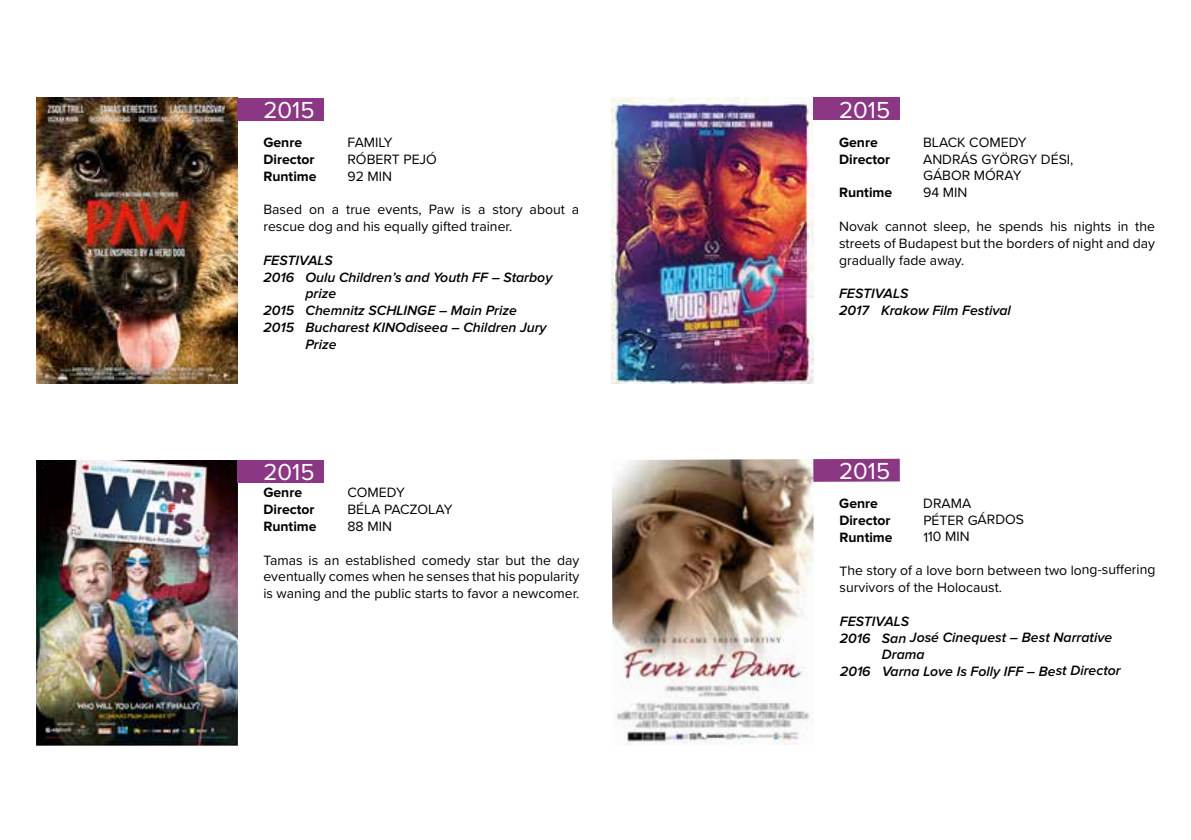
<style>
.page{position:relative;width:1191px;height:840px;background:#fff}
.page>*{position:absolute;margin:0;border:0;box-sizing:border-box;transform-origin:0 0}
.t1{font:24px "Proxima Nova";color:#fff}
.t2{font:14px/16.8px "Proxima Nova";color:#000}
.t3{font:italic 600 14px/16.8px "Proxima Nova";color:#000}
.t4{font:700 14px "Proxima Nova";color:#000}
</style>
<div class="page">
<img style="left:36px;top:98px;width:202px;height:285px">
<div style="left:238px;top:98px;width:86px;height:22px;background:#8c3783"></div>
<img style="left:611px;top:98px;width:202px;height:285px">
<div style="left:813px;top:98px;width:86px;height:22px;background:#8c3783"></div>
<img style="left:36px;top:460px;width:202px;height:285px">
<div style="left:238px;top:459px;width:86px;height:23px;background:#8c3783"></div>
<img style="left:612px;top:459px;width:202px;height:286px">
<div style="left:813px;top:458px;width:87px;height:23px;background:#8c3783"></div>
<h1 class="t1" style="left:263px;top:92px;width:53px">2015</h1>
<p class="t4" style="left:263px;top:136px;width:40px">Genre</p>
<p class="t2" style="left:347px;top:133px;width:47px">FAMILY</p>
<p class="t4" style="left:263px;top:153px;width:53px">Director</p>
<p class="t2" style="left:347px;top:150px;width:91px">RÓBERT PEJÓ</p>
<p class="t4" style="left:263px;top:169px;width:55px">Runtime</p>
<p class="t2" style="left:347px;top:167px;width:46px">92 MIN</p>
<p class="t2" style="left:263px;top:200px;width:317px">Based on a true events, Paw is a story about a rescue dog and his equally gifted trainer.</p>
<p class="t3" style="left:263px;top:252px;width:71px">FESTIVALS</p>
<p class="t3" style="left:263px;top:269px;width:290px">2016 Oulu Children’s and Youth FF – Starboy</p>
<p class="t3" style="left:305px;top:286px;width:32px">prize</p>
<p class="t3" style="left:263px;top:302px;width:255px">2015 Chemnitz SCHLINGE – Main Prize</p>
<p class="t3" style="left:263px;top:319px;width:285px">2015 Bucharest KINOdiseea – Children Jury</p>
<p class="t3" style="left:305px;top:336px;width:33px">Prize</p>
<h1 class="t1" style="left:263px;top:454px;width:53px">2015</h1>
<p class="t4" style="left:263px;top:486px;width:40px">Genre</p>
<p class="t2" style="left:347px;top:483px;width:59px">COMEDY</p>
<p class="t4" style="left:263px;top:502px;width:53px">Director</p>
<p class="t2" style="left:347px;top:500px;width:106px">BÉLA PACZOLAY</p>
<p class="t4" style="left:263px;top:519px;width:55px">Runtime</p>
<p class="t2" style="left:347px;top:517px;width:46px">88 MIN</p>
<p class="t2" style="left:263px;top:550px;width:317px;text-align:justify">Tamas is an established comedy star but the day eventually comes when he senses that his popularity is waning and the public starts to favor a newcomer.</p>
<h1 class="t1" style="left:839px;top:92px;width:53px">2015</h1>
<p class="t4" style="left:839px;top:136px;width:40px">Genre</p>
<p class="t2" style="left:923px;top:133px;width:105px">BLACK COMEDY</p>
<p class="t4" style="left:839px;top:152px;width:53px">Director</p>
<p class="t2" style="left:923px;top:150px;width:152px">ANDRÁS GYÖRGY DÉSI,<br>GÁBOR MÓRAY</p>
<p class="t4" style="left:839px;top:186px;width:55px">Runtime</p>
<p class="t2" style="left:923px;top:183px;width:46px">94 MIN</p>
<p class="t2" style="left:839px;top:217px;width:317px;text-align:justify">Novak cannot sleep, he spends his nights in the streets of Budapest but the borders of night and day gradually fade away.</p>
<p class="t3" style="left:839px;top:285px;width:173px">FESTIVALS<br>2017 Krakow Film Festival</p>
<h1 class="t1" style="left:839px;top:453px;width:53px">2015</h1>
<p class="t4" style="left:839px;top:497px;width:40px">Genre</p>
<p class="t2" style="left:923px;top:494px;width:50px">DRAMA</p>
<p class="t4" style="left:839px;top:513px;width:53px">Director</p>
<p class="t2" style="left:923px;top:510px;width:102px">PÉTER GÁRDOS</p>
<p class="t4" style="left:839px;top:530px;width:55px">Runtime</p>
<p class="t2" style="left:923px;top:527px;width:48px">110 MIN</p>
<p class="t2" style="left:839px;top:560px;width:317px">The story of a love born between two long-suffering survivors of the Holocaust.</p>
<p class="t3" style="left:839px;top:613px;width:71px">FESTIVALS</p>
<p class="t3" style="left:840px;top:629px;width:274px">2016 San José Cinequest – Best Narrative</p>
<p class="t3" style="left:882px;top:646px;width:44px">Drama</p>
<p class="t3" style="left:840px;top:663px;width:282px">2016 Varna Love Is Folly IFF – Best Director</p>
</div>
